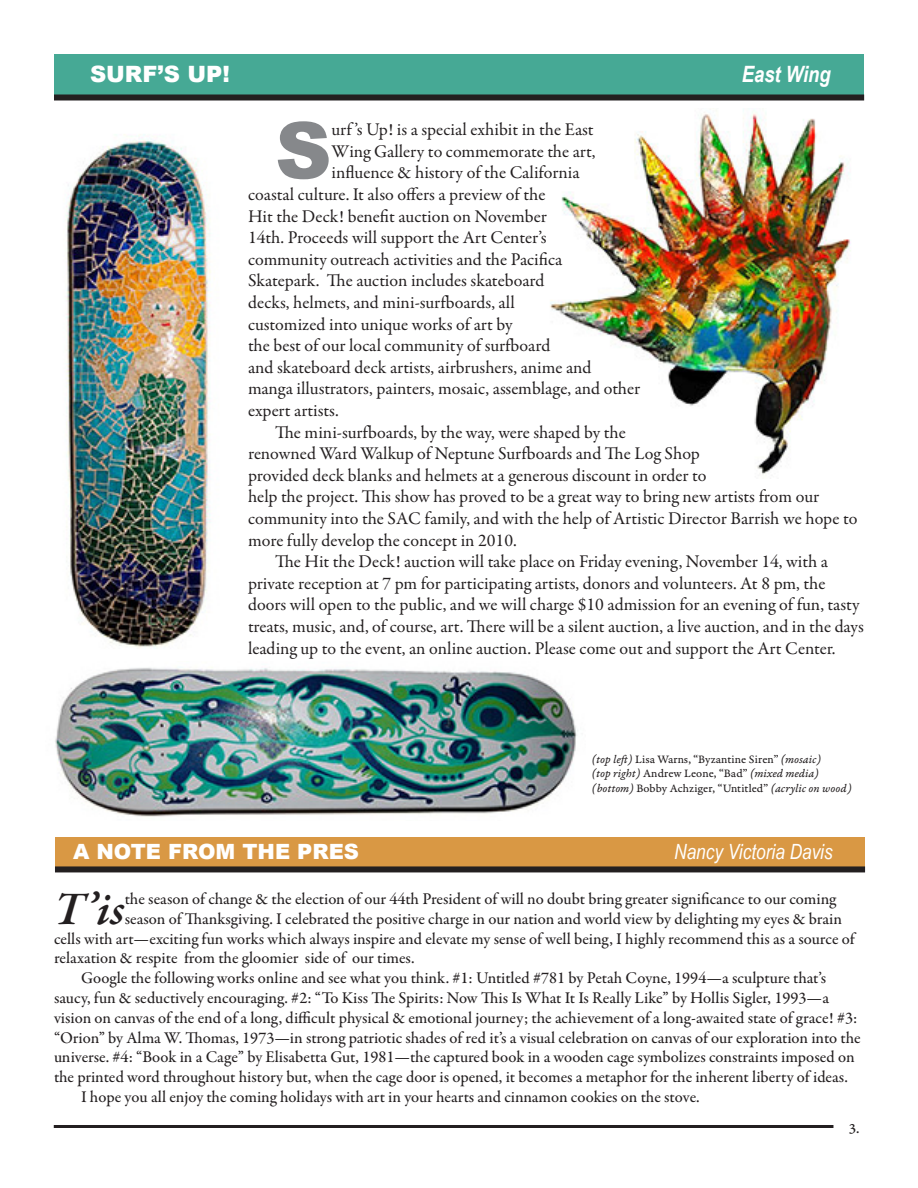
<style>
.page{position:relative;width:918px;height:1188px;background:#fff}
.page>*{position:absolute;margin:0;border:0;box-sizing:border-box;transform-origin:0 0}
.t1{font:900 78.3px "Arial";color:#86888b}
.t2{font:italic 600 47.55px "Garamond Premr Pro";color:#231f20}
.t3{font:900 22.5px "Arial";color:#fff}
.t4{font:italic 700 22.5px "Arial Narrow";color:#fff}
.t5{font:italic 21px "Arial Narrow";color:#fff}
.t6{font:900 21px "Arial";color:#fff}
.t7{font:18px/21.6px "Garamond Premr Pro";color:#231f20}
.t8{font:500 16.5px/19.8px "Garamond Premr Pro";color:#231f20}
.Garamond_Caption{font:15px "Garamond Premr Pro Capt";color:#231f20}
.t9{font:12px "Garamond Premr Pro Capt";color:#231f20}
.t10{font:12px "Garamond Premr Pro It Capt";color:#231f20}
.s1{font-family:"Garamond Premr Pro It Capt"}
.s2{font-family:"Garamond Premr Pro Capt"}
</style>
<div class="page">
<hr style="left:54px;top:1125px;width:779px;height:3px;background:#231f20">
<img style="left:550px;top:108px;width:301px;height:367px">
<div style="left:54px;top:54px;width:810px;height:42px;background:#46a995"></div>
<div style="left:54px;top:94px;width:810px;height:6px;background:#231f20"></div>
<div style="left:55px;top:837px;width:810px;height:30px;background:#d99844"></div>
<div style="left:55px;top:866px;width:810px;height:6px;background:#231f20"></div>
<img style="left:66px;top:134px;width:145px;height:515px">
<img style="left:55px;top:667px;width:523px;height:150px">
<p class="t3" style="left:90px;top:62px;width:141px">SURF’S UP!</p>
<p class="t4" style="left:742px;top:61px;width:90px">East Wing</p>
<p class="t1" style="left:275px;top:107px;width:58px">S</p>
<p class="t7" style="left:332px;top:119px;width:264px">urf ’s Up! is a special exhibit in the East</p>
<p class="t7" style="left:332px;top:141px;width:266px">Wing Gallery to commemorate the art,</p>
<p class="t7" style="left:332px;top:162px;width:249px">influence &amp; history of the California</p>
<p class="t7" style="left:248px;top:184px;width:299px">coastal culture. It also offers a preview of the</p>
<p class="t7" style="left:248px;top:206px;width:300px">Hit the Deck! benefit auction on November</p>
<p class="t7" style="left:248px;top:227px;width:300px">14th. Proceeds will support the Art Center’s</p>
<p class="t7" style="left:248px;top:249px;width:316px">community outreach activities and the Pacifica</p>
<p class="t7" style="left:248px;top:270px;width:298px">Skatepark. The auction includes skateboard</p>
<p class="t7" style="left:248px;top:292px;width:268px">decks, helmets, and mini-surfboards, all</p>
<p class="t7" style="left:248px;top:314px;width:266px">customized into unique works of art by</p>
<p class="t7" style="left:248px;top:335px;width:304px">the best of our local community of surfboard</p>
<p class="t7" style="left:248px;top:357px;width:345px">and skateboard deck artists, airbrushers, anime and</p>
<p class="t7" style="left:248px;top:378px;width:394px">manga illustrators, painters, mosaic, assemblage, and other</p>
<p class="t7" style="left:248px;top:400px;width:92px">expert artists.</p>
<p class="t7" style="left:248px;top:422px;width:611px;text-indent:27px">The mini-surfboards, by the way, were shaped by the<br>renowned Ward Walkup of Neptune Surfboards and The Log Shop<br>provided deck blanks and helmets at a generous discount in order to<br>help the project. This show has proved to be a great way to bring new artists from our community into the SAC family, and with the help of Artistic Director Barrish we hope to more fully develop the concept in 2010.</p>
<p class="t7" style="left:248px;top:551px;width:617px;text-indent:27px">The Hit the Deck! auction will take place on Friday evening, November 14, with a private reception at 7 pm for participating artists, donors and volunteers. At 8 pm, the doors will open to the public, and we will charge $10 admission for an evening of fun, tasty treats, music, and, of course, art. There will be a silent auction, a live auction, and in the days leading up to the event, an online auction. Please come out and support the Art Center.</p>
<p class="t9" style="left:592px;top:752px;width:231px"><span class="s1">(top left)</span> Lisa Warns, “Byzantine Siren” <span class="s1">(mosaic)</span></p>
<p class="t10" style="left:592px;top:766px;width:229px">(top right) <span class="s2">Andrew Leone, “Bad”</span> (mixed media)</p>
<p class="t9" style="left:592px;top:781px;width:262px"><span class="s1">(bottom)</span> Bobby Achziger, “Untitled” <span class="s1">(acrylic on wood)</span></p>
<p class="t6" style="left:73px;top:840px;width:288px">A NOTE FROM THE PRES</p>
<p class="t5" style="left:674px;top:840px;width:160px">Nancy Victoria Davis</p>
<p class="t2" style="left:54px;top:879px;width:72px">T’is</p>
<p class="t8" style="left:125px;top:889px;width:713px">the season of change &amp; the election of our 44th President of will no doubt bring greater significance to our coming</p>
<p class="t8" style="left:125px;top:909px;width:719px">season of Thanksgiving. I celebrated the positive charge in our nation and world view by delighting my eyes &amp; brain</p>
<p class="t8" style="left:54px;top:929px;width:802px">cells with art—exciting fun works which always inspire and elevate my sense of well being, I highly recommend this as a source of</p>
<p class="t8" style="left:54px;top:949px;width:362px">relaxation &amp; respite from the gloomier side of our times.</p>
<p class="t8" style="left:54px;top:968px;width:808px;text-indent:27px">Google the following works online and see what you think. #1: Untitled #781 by Petah Coyne, 1994—a sculpture that’s saucy, fun &amp; seductively encouraging. #2: “To Kiss The Spirits: Now This Is What It Is Really Like” by Hollis Sigler, 1993—a vision on canvas of the end of a long, difficult physical &amp; emotional journey; the achievement of a long-awaited state of grace! #3: “Orion” by Alma W. Thomas, 1973—in strong patriotic shades of red it’s a visual celebration on canvas of our exploration into the universe. #4: “Book in a Cage” by Elisabetta Gut, 1981—the captured book in a wooden cage symbolizes constraints imposed on the printed word throughout history but, when the cage door is opened, it becomes a metaphor for the inherent liberty of ideas.</p>
<p class="t8" style="left:81px;top:1087px;width:620px">I hope you all enjoy the coming holidays with art in your hearts and cinnamon cookies on the stove.</p>
<p class="Garamond_Caption" style="left:849px;top:1119px;width:12px">3.</p>
</div>
